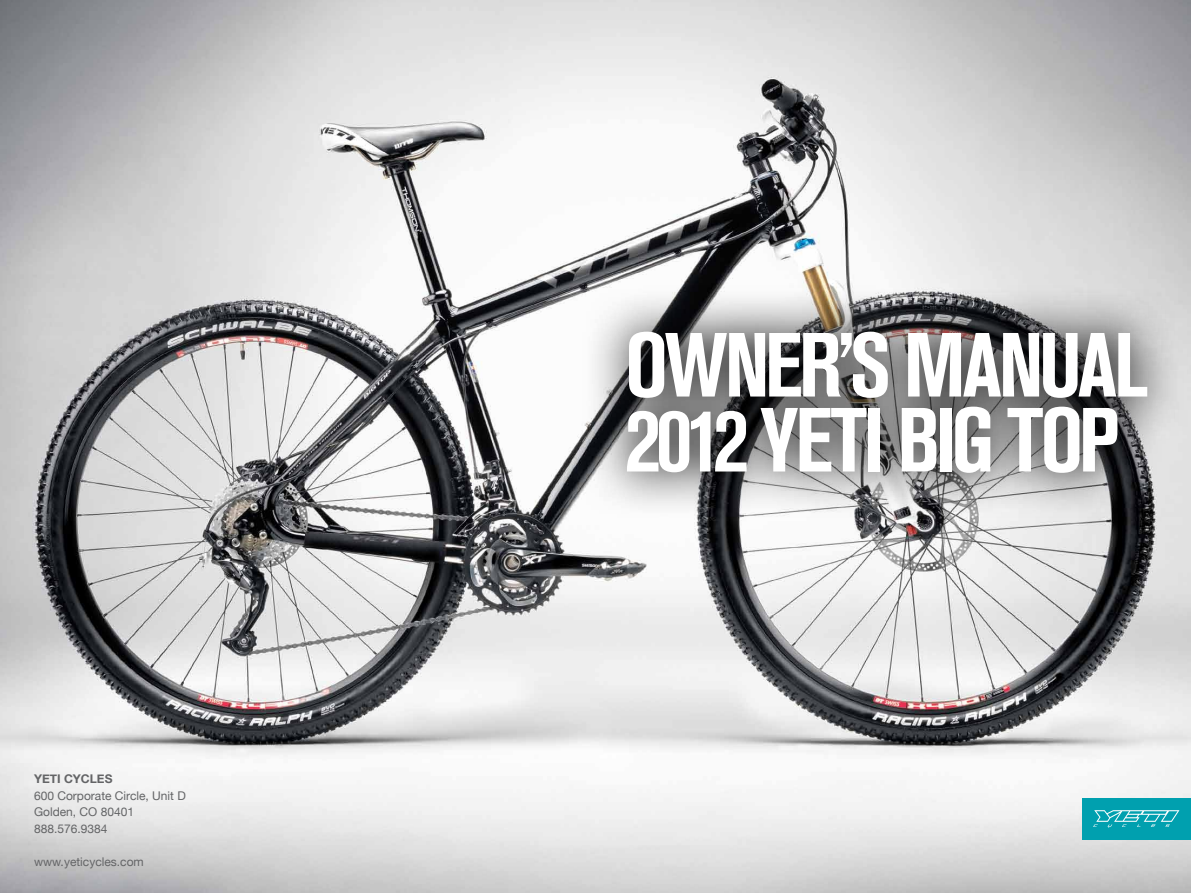
<style>
.page{position:relative;width:1191px;height:893px;background:#fff}
.page>*{position:absolute;margin:0;border:0;box-sizing:border-box;transform-origin:0 0}
.t1{font:700 condensed 90px/75px "Akzidenz Grotesk Std";letter-spacing:-.045em;color:#fff}
.t2{font:12px/16.5px "Helvetica Neue";color:#636466}
.t3{font:700 12px "Helvetica Neue";color:#636466}
</style>
<div class="page">
<img style="left:0;top:0;width:1191px;height:893px">
<div style="left:1082px;top:798px;width:108px;height:41px;background:#00a0af"></div>
<svg style="left:1093px;top:810px;width:86px;height:18px"></svg>
<div style="left:581px;top:285px;width:610px;height:234px;background:#000;opacity:.75"></div>
<p class="t3" style="left:34px;top:771px;width:80px">YETI CYCLES</p>
<p class="t2" style="left:34px;top:787px;width:153px">600 Corporate Circle, Unit D<br>Golden, CO 80401<br>888.576.9384</p>
<p class="t2" style="left:34px;top:853px;width:111px">www.yeticycles.com</p>
<h1 class="t1" style="left:625px;top:328px;width:524px">OWNER’S MANUAL<br>2012 YETI BIG TOP</h1>
</div>
